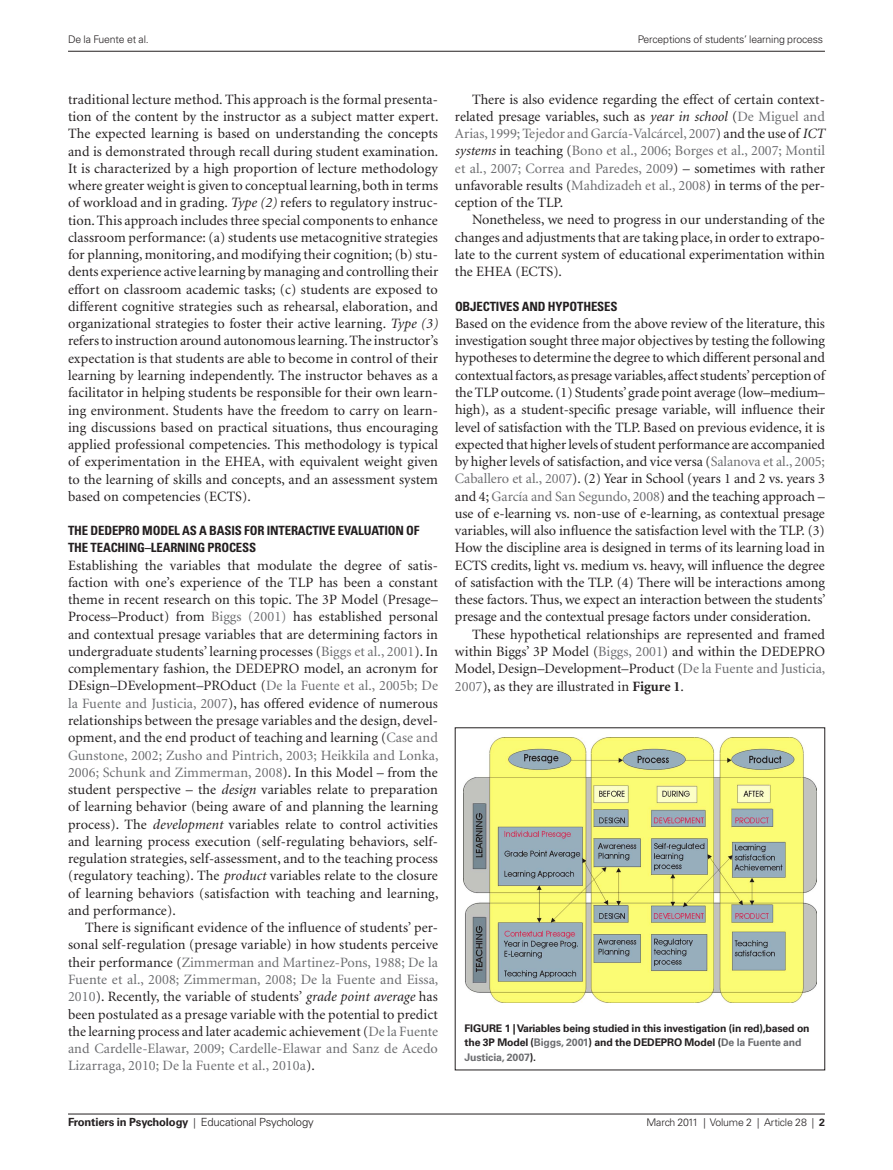
<style>
.page{position:relative;width:893px;height:1170px;background:#fff}
.page>*{position:absolute;margin:0;border:0;box-sizing:border-box;transform-origin:0 0}
.t1{font:14.25px/17.2px "Minion";color:#231f20;text-align:justify}
.t2{font:700 condensed 12.75px/17.2px "Univers";letter-spacing:-.01em;color:#231f20}
.t3{font:700 11.25px "Univers";letter-spacing:-.015em;color:#231f20}
.t4{font:700 10.5px/14.2px "Univers";letter-spacing:-.015em;color:#231f20}
.t5{font:300 10.5px "Univers";letter-spacing:-.015em;color:#231f20}
.s1{font-style:italic}
.s2{color:#6c6d70}
.s3{font-weight:700}
.s4{font-weight:300;font-size:10.5px}
.s5{font-weight:300}
</style>
<div class="page">
<hr style="left:68px;top:1113px;width:757px;height:1px;background:#231f20">
<hr style="left:68px;top:51px;width:757px;height:1px;background:#231f20">
<img style="left:463px;top:737px;width:353px;height:264px">
<p class="t5" style="left:68px;top:33px;width:82px">De la Fuente et al.</p>
<p class="t5" style="left:638px;top:33px;width:187px">Perceptions of students’ learning process</p>
<p class="t1" style="left:68px;top:91px;width:372px">traditional lecture method. This approach is the formal presenta&shy;tion of the content by the instructor as a subject matter expert.<br>The expected learning is based on understanding the concepts and is demonstrated through recall during student examination.<br>It is characterized by a high proportion of lecture methodology where greater weight is given to conceptual learning, both in terms of workload and in grading. <span class="s1">Type (2)</span> refers to regulatory instruc&shy;tion. This approach includes three special components to enhance classroom performance: (a) students use metacognitive strategies for planning, monitoring, and modifying their cognition; (b) stu&shy;dents experience active learning by managing and controlling their effort on classroom academic tasks; (c) students are exposed to different cognitive strategies such as rehearsal, elaboration, and organizational strategies to foster their active learning. <span class="s1">Type (3) </span>refers to instruction around autonomous learning. The instructor’s expectation is that students are able to become in control of their learning by learning independently. The instructor behaves as a facilitator in helping students be responsible for their own learn&shy;ing environment. Students have the freedom to carry on learn&shy;ing discussions based on practical situations, thus encouraging applied professional competencies. This methodology is typical of experimentation in the EHEA, with equivalent weight given to the learning of skills and concepts, and an assessment system based on competencies (ECTS).</p>
<p class="t2" style="left:68px;top:522px;width:31px">THE DEDEPRO</p>
<p class="t2" style="left:68px;top:522px;width:353px;text-indent:74px">MODEL AS A BASIS FOR INTERACTIVE EVALUATION OF<br>THE TEACHING–LEARNING PROCESS</p>
<p class="t1" style="left:68px;top:557px;width:372px">Establishing the variables that modulate the degree of satis&shy;faction with one’s experience of the TLP has been a constant theme in recent research on this topic. The 3P Model (Presage– Process–Product) from <span class="s2">Biggs (2001)</span> has established personal and contextual presage variables that are determining factors in undergraduate students’ learning processes (<span class="s2">Biggs et al., 2001</span>). In complementary fashion, the DEDEPRO model, an acronym for DEsign–DEvelopment–PROduct (<span class="s2">De la Fuente et al., 2005b; De la Fuente and Justicia, 2007</span>), has offered evidence of numerous relationships between the presage variables and the design, devel&shy;opment, and the end product of teaching and learning (<span class="s2">Case and Gunstone, 2002; Zusho and Pintrich, 2003; Heikkila and Lonka, 2006; Schunk and Zimmerman, 2008</span>). In this Model – from the student perspective – the <span class="s1">design</span> variables relate to preparation of learning behavior (being aware of and planning the learning process). The <span class="s1">development</span> variables relate to control activities and learning process execution (self-regulating behaviors, self&shy;regulation strategies, self-assessment, and to the teaching process (regulatory teaching). The <span class="s1">product</span> variables relate to the closure of learning behaviors (satisfaction with teaching and learning, and performance).</p>
<p class="t1" style="left:68px;top:919px;width:372px;text-indent:17px">There is significant evidence of the influence of students’ per&shy;sonal self-regulation (presage variable) in how students perceive their performance (<span class="s2">Zimmerman and Martinez-Pons, 1988; De la Fuente et al., 2008; Zimmerman, 2008; De la Fuente and Eissa, 2010</span>). Recently, the variable of students’ <span class="s1">grade point average</span> has been postulated as a presage variable with the potential to predict the learning process and later academic achievement (<span class="s2">De la Fuente and Cardelle-Elawar, 2009; Cardelle-Elawar and Sanz de Acedo Lizarraga, 2010; De la Fuente et al., 2010a</span>).</p>
<p class="t1" style="left:455px;top:91px;width:371px;text-indent:17px">There is also evidence regarding the effect of certain context&shy;related presage variables, such as <span class="s1">year in school</span> (<span class="s2">De Miguel and Arias, 1999; Tejedor and García-Valcárcel, 2007</span>) and the use of <span class="s1">ICT systems</span> in teaching (<span class="s2">Bono et al., 2006; Borges et al., 2007; Montil et al., 2007; Correa and Paredes, 2009</span>) – sometimes with rather unfavorable results (<span class="s2">Mahdizadeh et al., 2008</span>) in terms of the per&shy;ception of the TLP.</p>
<p class="t1" style="left:455px;top:212px;width:371px;text-indent:17px">Nonetheless, we need to progress in our understanding of the changes and adjustments that are taking place, in order to extrapo&shy;late to the current system of educational experimentation within the EHEA (ECTS).</p>
<p class="t2" style="left:455px;top:297px;width:164px">OBJECTIVES AND HYPOTHESES</p>
<p class="t1" style="left:455px;top:315px;width:372px">Based on the evidence from the above review of the literature, this investigation sought three major objectives by testing the following hypotheses to determine the degree to which different personal and contextual factors, as presage variables, affect students’ perception of the TLP outcome. (1) Students’ grade point average (low–medium– high), as a student-specific presage variable, will influence their level of satisfaction with the TLP. Based on previous evidence, it is expected that higher levels of student performance are accompanied by higher levels of satisfaction, and vice versa (<span class="s2">Salanova et al., 2005; Caballero et al., 2007</span>). (2) Year in School (years 1 and 2 vs. years 3 and 4; <span class="s2">García and San Segundo, 2008</span>) and the teaching approach – use of e-learning vs. non-use of e-learning, as contextual presage variables, will also influence the satisfaction level with the TLP. (3)<br>How the discipline area is designed in terms of its learning load in ECTS credits, light vs. medium vs. heavy, will influence the degree of satisfaction with the TLP. (4) There will be interactions among these factors. Thus, we expect an interaction between the students’ presage and the contextual presage factors under consideration.</p>
<p class="t1" style="left:455px;top:626px;width:372px;text-indent:17px">These hypothetical relationships are represented and framed within Biggs’ 3P Model (<span class="s2">Biggs, 2001</span>) and within the DEDEPRO Model, Design–Development–Product (<span class="s2">De la Fuente and Justicia, 2007</span>), as they are illustrated in <span class="s3">Figure 1</span>.</p>
<p class="t4" style="left:465px;top:1021px;width:347px">Figure 1 | Variables being studied in this investigation (in red),based on the 3P Model (<span class="s2">Biggs, 2001</span>) and the DEDEPRO Model (<span class="s2">De la Fuente and<br>Justicia, 2007</span>).</p>
<p class="t3" style="left:68px;top:1115px;width:247px">Frontiers in Psychology <span class="s4">|</span> <span class="s5">Educational Psychology</span></p>
<p class="t5" style="left:646px;top:1115px;width:180px">March 2011 | Volume 2 | Article 28 | <span class="s3">2</span></p>
</div>
